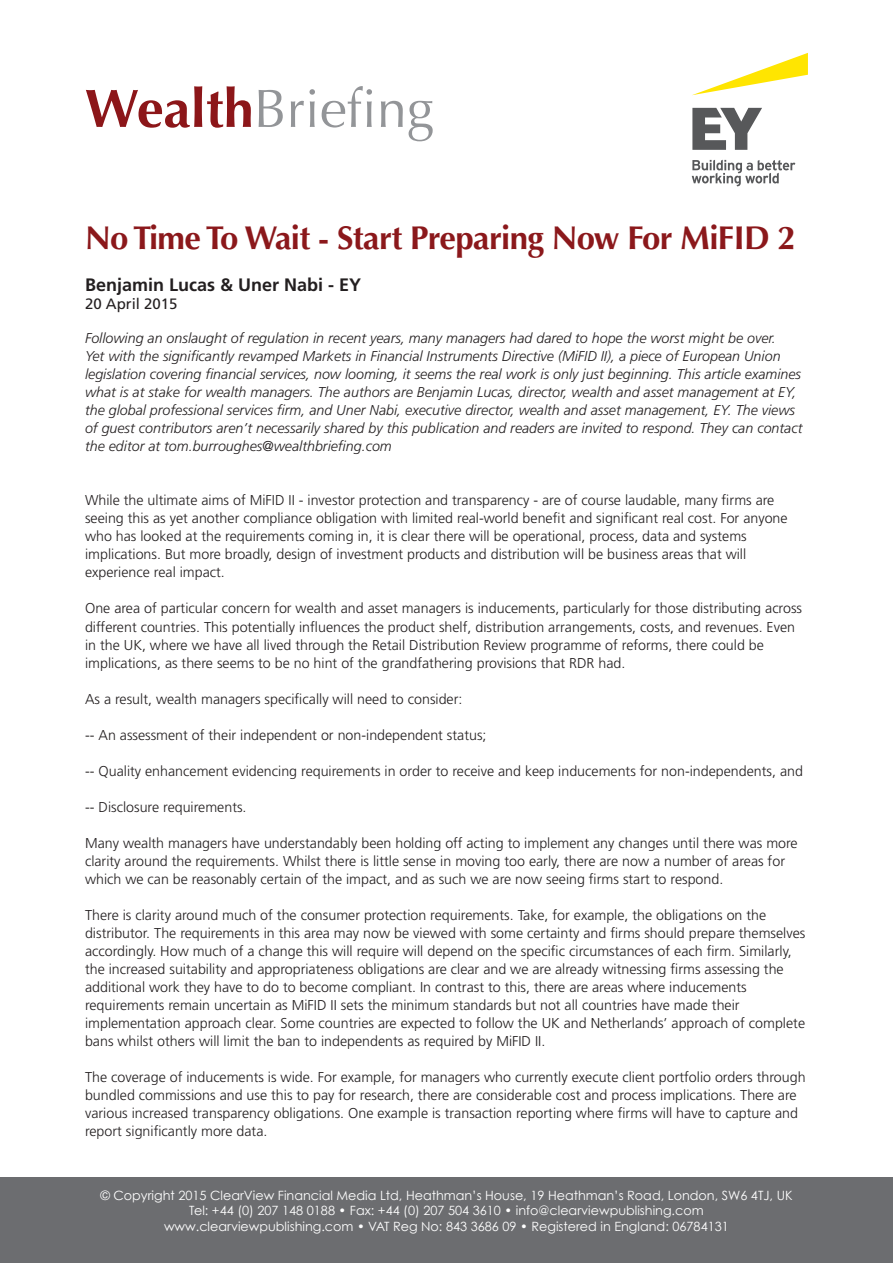
<style>
.page{position:relative;width:893px;height:1263px;background:#fff}
.page>*{position:absolute;margin:0;border:0;box-sizing:border-box;transform-origin:0 0}
.t1{font:700 33px "Optima";letter-spacing:-.02em;color:#8b181b}
.t2{font:700 18px "Frutiger";color:#231f20}
.t3{font:15px "Frutiger";color:#231f20}
.t4{font:300 14.25px/18px "Frutiger";color:#231f20}
.t5{font:italic 300 14.25px/18px "Frutiger";color:#231f20}
.t6{font:12.75px/15.8px "Century Gothic";color:#fff;text-align:center}
</style>
<div class="page">
<div style="left:0;top:1178px;width:893px;height:85px;background:#6c6d70"></div>
<svg style="left:86px;top:86px;width:165px;height:42px"></svg>
<svg style="left:259px;top:90px;width:24px;height:37px"></svg>
<svg style="left:291px;top:89px;width:24px;height:38px"></svg>
<svg style="left:322px;top:86px;width:50px;height:42px"></svg>
<svg style="left:381px;top:101px;width:22px;height:26px"></svg>
<svg style="left:409px;top:101px;width:24px;height:40px"></svg>
<svg style="left:692px;top:53px;width:116px;height:42px"></svg>
<svg style="left:692px;top:108px;width:103px;height:78px"></svg>
<p class="t1" style="left:85px;top:218px;width:712px">No Time To Wait - Start Preparing Now For MiFID 2</p>
<p class="t2" style="left:85px;top:274px;width:278px">Benjamin Lucas &amp; Uner Nabi - EY</p>
<p class="t3" style="left:85px;top:295px;width:94px">20 April 2015</p>
<p class="t5" style="left:85px;top:329px;width:719px">Following an onslaught of regulation in recent years, many managers had dared to hope the worst might be over.<br>Yet with the significantly revamped Markets in Financial Instruments Directive (MiFID II), a piece of European Union legislation covering financial services, now looming, it seems the real work is only just beginning. This article examines what is at stake for wealth managers. The authors are Benjamin Lucas, director, wealth and asset management at EY, the global professional services firm, and Uner Nabi, executive director, wealth and asset management, EY. The views of guest contributors aren’t necessarily shared by this publication and readers are invited to respond. They can contact the editor at tom.burroughes@wealthbriefing.com</p>
<p class="t4" style="left:85px;top:491px;width:704px">While the ultimate aims of MiFID II - investor protection and transparency - are of course laudable, many firms are seeing this as yet another compliance obligation with limited real-world benefit and significant real cost. For anyone who has looked at the requirements coming in, it is clear there will be operational, process, data and systems implications. But more broadly, design of investment products and distribution will be business areas that will experience real impact.</p>
<p class="t4" style="left:85px;top:599px;width:719px">One area of particular concern for wealth and asset managers is inducements, particularly for those distributing across different countries. This potentially influences the product shelf, distribution arrangements, costs, and revenues. Even in the UK, where we have all lived through the Retail Distribution Review programme of reforms, there could be implications, as there seems to be no hint of the grandfathering provisions that RDR had.</p>
<p class="t4" style="left:85px;top:689px;width:379px">As a result, wealth managers specifically will need to consider:</p>
<p class="t4" style="left:85px;top:725px;width:403px">-- An assessment of their independent or non-independent status;</p>
<p class="t4" style="left:85px;top:761px;width:719px">-- Quality enhancement evidencing requirements in order to receive and keep inducements for non-independents, and</p>
<p class="t4" style="left:85px;top:797px;width:163px">-- Disclosure requirements.</p>
<p class="t4" style="left:85px;top:833px;width:714px">Many wealth managers have understandably been holding off acting to implement any changes until there was more clarity around the requirements. Whilst there is little sense in moving too early, there are now a number of areas for which we can be reasonably certain of the impact, and as such we are now seeing firms start to respond.</p>
<p class="t4" style="left:85px;top:905px;width:722px">There is clarity around much of the consumer protection requirements. Take, for example, the obligations on the distributor. The requirements in this area may now be viewed with some certainty and firms should prepare themselves accordingly. How much of a change this will require will depend on the specific circumstances of each firm. Similarly, the increased suitability and appropriateness obligations are clear and we are already witnessing firms assessing the additional work they have to do to become compliant. In contrast to this, there are areas where inducements requirements remain uncertain as MiFID II sets the minimum standards but not all countries have made their implementation approach clear. Some countries are expected to follow the UK and Netherlands’ approach of complete bans whilst others will limit the ban to independents as required by MiFID II.</p>
<p class="t4" style="left:85px;top:1067px;width:722px">The coverage of inducements is wide. For example, for managers who currently execute client portfolio orders through bundled commissions and use this to pay for research, there are considerable cost and process implications. There are various increased transparency obligations. One example is transaction reporting where firms will have to capture and report significantly more data.</p>
<p class="t6" style="left:100px;top:1187px;width:694px">© Copyright 2015 ClearView Financial Media Ltd, Heathman’s House, 19 Heathman’s Road, London, SW6 4TJ, UK<br>Tel: +44 (0) 207 148 0188 • Fax: +44 (0) 207 504 3610 • info@clearviewpublishing.com www.clearviewpublishing.com • VAT Reg No: 843 3686 09 • Registered in England: 06784131</p>
</div>
